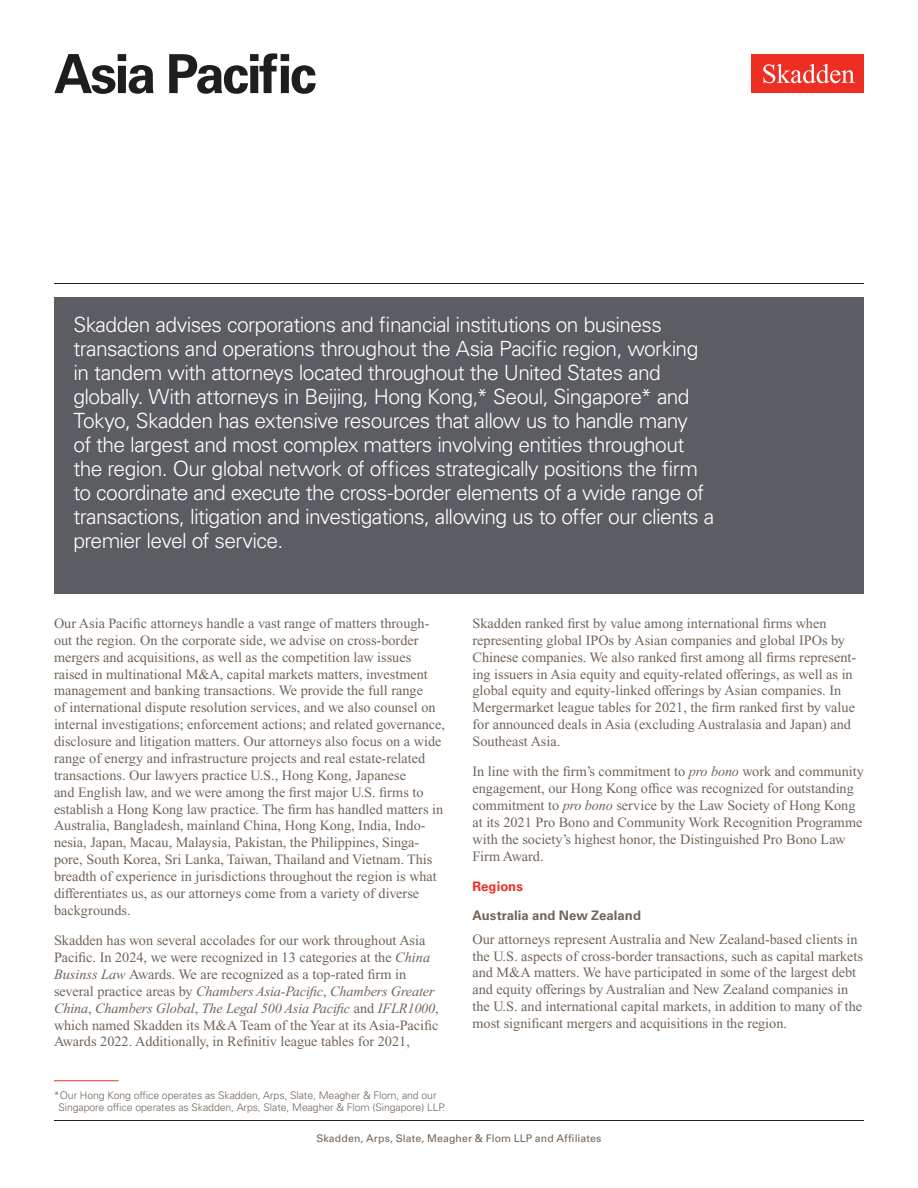
<style>
.page{position:relative;width:918px;height:1188px;background:#fff}
.page>*{position:absolute;margin:0;border:0;box-sizing:border-box;transform-origin:0 0}
.Practice_Area{font:700 54px "Univers LT Std";letter-spacing:-.055em;color:#1e1e1d}
.Feature_Box{font:300 21px/24px "Univers LT Std";letter-spacing:-.03em;color:#fff}
.Main_Body{font:14.25px/16.8px "Times New Roman PS Std";color:#726458}
.t1{font:700 13.2px "Univers LT Std";color:#726458}
.Main_Body-2{font:700 13.2px "Univers LT Std";color:#ee2e22}
.Alt_Firm_Name_Footnote{font:300 10.5px/12px "Univers LT Std";letter-spacing:-.01em;color:#726458}
.t2{font:10.5px "Univers LT Std";letter-spacing:.01em;color:#726458}
.s1{font-style:italic}
</style>
<div class="page">
<div style="left:752px;top:54px;width:112px;height:39px;background:#ee2e22"></div>
<svg style="left:763px;top:64px;width:92px;height:19px"></svg>
<div style="left:54px;top:297px;width:810px;height:297px;background:#5b5d62"></div>
<hr style="left:54px;top:1081px;width:65px;height:1px;background:#ee2e22">
<hr style="left:54px;top:1120px;width:810px;height:1px;background:#1e1e1d">
<hr style="left:54px;top:283px;width:810px;height:1px;background:#1e1e1d">
<h1 class="Practice_Area" style="left:54px;top:42px;width:264px">Asia Pacific</h1>
<p class="Feature_Box" style="left:74px;top:312px;width:642px">Skadden advises corporations and financial institutions on business transactions and operations throughout the Asia Pacific region, working in tandem with attorneys located throughout the United States and globally. With attorneys in Beijing, Hong Kong,* Seoul, Singapore* and Tokyo, Skadden has extensive resources that allow us to handle many<br>of the largest and most complex matters involving entities throughout the region. Our global network of offices strategically positions the firm to coordinate and execute the cross-border elements of a wide range of transactions, litigation and investigations, allowing us to offer our clients a premier level of service.</p>
<p class="Main_Body" style="left:54px;top:615px;width:393px">Our Asia Pacific attorneys handle a vast range of matters through&shy;out the region. On the corporate side, we advise on cross-border mergers and acquisitions, as well as the competition law issues raised in multinational M&amp;A, capital markets matters, investment management and banking transactions. We provide the full range<br>of international dispute resolution services, and we also counsel on internal investigations; enforcement actions; and related governance, disclosure and litigation matters. Our attorneys also focus on a wide range of energy and infrastructure projects and real estate-related transactions. Our lawyers practice U.S., Hong Kong, Japanese<br>and English law, and we were among the first major U.S. firms to establish a Hong Kong law practice. The firm has handled matters in Australia, Bangladesh, mainland China, Hong Kong, India, Indo&shy;nesia, Japan, Macau, Malaysia, Pakistan, the Philippines, Singa&shy;pore, South Korea, Sri Lanka, Taiwan, Thailand and Vietnam. This breadth of experience in jurisdictions throughout the region is what differentiates us, as our attorneys come from a variety of diverse backgrounds.</p>
<p class="Main_Body" style="left:54px;top:932px;width:386px">Skadden has won several accolades for our work throughout Asia Pacific. In 2024, we were recognized in 13 categories at the <span class="s1">China Businss Law</span> Awards. We are recognized as a top-rated firm in several practice areas by <span class="s1">Chambers Asia-Pacific</span>, <span class="s1">Chambers Greater China</span>, <span class="s1">Chambers Global</span>, <span class="s1">The Legal 500 Asia Pacific</span> and <span class="s1">IFLR1000</span>, which named Skadden its M&amp;A Team of the Year at its Asia-Pacific Awards 2022. Additionally, in Refinitiv league tables for 2021,</p>
<p class="Alt_Firm_Name_Footnote" style="left:58px;top:1089px;width:388px;text-indent:-4px">*Our Hong Kong office operates as Skadden, Arps, Slate, Meagher &amp; Flom, and our<br>Singapore office operates as Skadden, Arps, Slate, Meagher &amp; Flom (Singapore) LLP.</p>
<p class="Main_Body" style="left:472px;top:615px;width:385px">Skadden ranked first by value among international firms when representing global IPOs by Asian companies and global IPOs by Chinese companies. We also ranked first among all firms represent&shy;ing issuers in Asia equity and equity-related offerings, as well as in global equity and equity-linked offerings by Asian companies. In Mergermarket league tables for 2021, the firm ranked first by value for announced deals in Asia (excluding Australasia and Japan) and Southeast Asia.</p>
<p class="Main_Body" style="left:472px;top:763px;width:393px">In line with the firm’s commitment to <span class="s1">pro bono</span> work and community engagement, our Hong Kong office was recognized for outstanding commitment to <span class="s1">pro bono</span> service by the Law Society of Hong Kong at its 2021 Pro Bono and Community Work Recognition Programme with the society’s highest honor, the Distinguished Pro Bono Law Firm Award.</p>
<p class="Main_Body-2" style="left:472px;top:878px;width:52px">Regions</p>
<p class="t1" style="left:472px;top:908px;width:170px">Australia and New Zealand</p>
<p class="Main_Body" style="left:472px;top:931px;width:392px">Our attorneys represent Australia and New Zealand-based clients in the U.S. aspects of cross-border transactions, such as capital markets and M&amp;A matters. We have participated in some of the largest debt and equity offerings by Australian and New Zealand companies in the U.S. and international capital markets, in addition to many of the most significant mergers and acquisitions in the region.</p>
<p class="t2" style="left:316px;top:1132px;width:287px">Skadden, Arps, Slate, Meagher &amp; Flom LLP and Affiliates</p>
</div>
